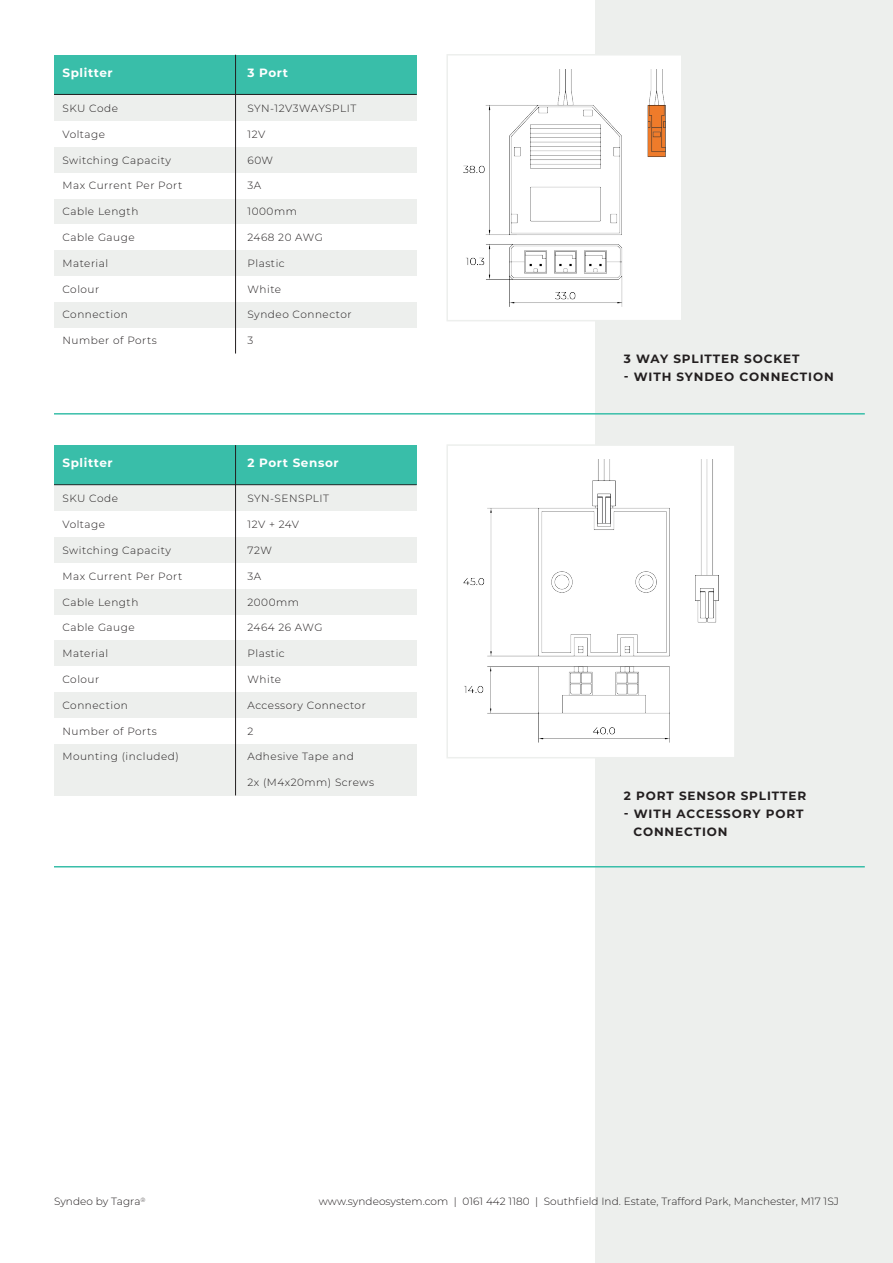
<style>
.page{position:relative;width:893px;height:1263px;background:#fff}
.page>*{position:absolute;margin:0;border:0;box-sizing:border-box;transform-origin:0 0}
.t1{font:700 12px/18px "Montserrat";letter-spacing:.075em;color:#231f20}
.t2{font:700 12px "Montserrat";letter-spacing:.05em;color:#fff}
.t3{font:300 10.5px "Montserrat";letter-spacing:.05em;color:#231f20}
.t4{font:300 10.5px "Montserrat";letter-spacing:.005em;color:#231f20}
.t5{font:300 6.15px "Montserrat";color:#231f20}
.s1{color:#edefed}
</style>
<div class="page">
<div style="left:595px;top:0;width:298px;height:1263px;background:#edefed"></div>
<div style="left:54px;top:55px;width:363px;height:39px;background:#39bea9"></div>
<div style="left:54px;top:95px;width:363px;height:26px;background:#edefed"></div>
<div style="left:54px;top:147px;width:363px;height:26px;background:#edefed"></div>
<div style="left:54px;top:199px;width:363px;height:25px;background:#edefed"></div>
<div style="left:54px;top:250px;width:363px;height:26px;background:#edefed"></div>
<div style="left:54px;top:302px;width:363px;height:26px;background:#edefed"></div>
<hr style="left:235px;top:55px;width:1px;height:298px;background:#231f20">
<hr style="left:54px;top:94px;width:363px;height:1px;background:#231f20">
<div style="left:446px;top:54px;width:236px;height:267px;background:#fff;border:2px solid #edefed"></div>
<img style="left:463px;top:70px;width:202px;height:237px">
<hr style="left:54px;top:413px;width:811px;height:2px;background:#39bea9">
<div style="left:54px;top:445px;width:363px;height:40px;background:#39bea9"></div>
<div style="left:54px;top:486px;width:363px;height:25px;background:#edefed"></div>
<div style="left:54px;top:537px;width:363px;height:26px;background:#edefed"></div>
<div style="left:54px;top:589px;width:363px;height:26px;background:#edefed"></div>
<div style="left:54px;top:640px;width:363px;height:26px;background:#edefed"></div>
<div style="left:54px;top:692px;width:363px;height:26px;background:#edefed"></div>
<div style="left:54px;top:744px;width:363px;height:26px;background:#edefed"></div>
<div style="left:54px;top:770px;width:363px;height:25px;background:#edefed"></div>
<hr style="left:235px;top:445px;width:1px;height:350px;background:#231f20">
<hr style="left:54px;top:484px;width:363px;height:1px;background:#231f20">
<div style="left:446px;top:444px;width:290px;height:314px;background:#fff;border:2px solid #edefed"></div>
<img style="left:463px;top:460px;width:256px;height:282px">
<hr style="left:54px;top:866px;width:811px;height:1px;background:#39bea9">
<p class="t2" style="left:63px;top:64px;width:52px">Splitter</p>
<p class="t2" style="left:248px;top:64px;width:42px">3 Port</p>
<p class="t3" style="left:63px;top:101px;width:57px">SKU Code</p>
<p class="t3" style="left:63px;top:127px;width:44px">Voltage</p>
<p class="t3" style="left:63px;top:153px;width:110px">Switching Capacity</p>
<p class="t3" style="left:63px;top:179px;width:121px">Max Current Per Port</p>
<p class="t3" style="left:63px;top:204px;width:77px">Cable Length</p>
<p class="t3" style="left:63px;top:230px;width:74px">Cable Gauge</p>
<p class="t3" style="left:63px;top:256px;width:47px">Material</p>
<p class="t3" style="left:63px;top:282px;width:38px">Colour</p>
<p class="t3" style="left:63px;top:308px;width:67px">Connection</p>
<p class="t3" style="left:63px;top:333px;width:96px">Number of Ports</p>
<p class="t3" style="left:247px;top:101px;width:110px">SYN-12V3WAYSPLIT</p>
<p class="t3" style="left:247px;top:127px;width:19px">12V</p>
<p class="t3" style="left:247px;top:153px;width:27px">60W</p>
<p class="t3" style="left:247px;top:179px;width:15px">3A</p>
<p class="t3" style="left:247px;top:204px;width:51px">1000mm</p>
<p class="t3" style="left:247px;top:230px;width:77px">2468 20 AWG</p>
<p class="t3" style="left:247px;top:256px;width:39px">Plastic</p>
<p class="t3" style="left:247px;top:282px;width:35px">White</p>
<p class="t3" style="left:247px;top:308px;width:106px">Syndeo Connector</p>
<p class="t3" style="left:247px;top:333px;width:7px">3</p>
<p class="t2" style="left:63px;top:454px;width:52px">Splitter</p>
<p class="t2" style="left:248px;top:454px;width:93px">2 Port Sensor</p>
<p class="t3" style="left:63px;top:491px;width:57px">SKU Code</p>
<p class="t3" style="left:63px;top:517px;width:44px">Voltage</p>
<p class="t3" style="left:63px;top:543px;width:110px">Switching Capacity</p>
<p class="t3" style="left:63px;top:569px;width:121px">Max Current Per Port</p>
<p class="t3" style="left:63px;top:595px;width:77px">Cable Length</p>
<p class="t3" style="left:63px;top:620px;width:74px">Cable Gauge</p>
<p class="t3" style="left:63px;top:646px;width:47px">Material</p>
<p class="t3" style="left:63px;top:672px;width:38px">Colour</p>
<p class="t3" style="left:63px;top:698px;width:67px">Connection</p>
<p class="t3" style="left:63px;top:724px;width:96px">Number of Ports</p>
<p class="t3" style="left:63px;top:749px;width:118px">Mounting (included)</p>
<p class="t3" style="left:247px;top:491px;width:83px">SYN-SENSPLIT</p>
<p class="t3" style="left:247px;top:517px;width:53px">12V + 24V</p>
<p class="t3" style="left:247px;top:543px;width:26px">72W</p>
<p class="t3" style="left:247px;top:569px;width:15px">3A</p>
<p class="t3" style="left:247px;top:595px;width:53px">2000mm</p>
<p class="t3" style="left:247px;top:620px;width:76px">2464 26 AWG</p>
<p class="t3" style="left:247px;top:646px;width:39px">Plastic</p>
<p class="t3" style="left:247px;top:672px;width:35px">White</p>
<p class="t3" style="left:247px;top:698px;width:120px">Accessory Connector</p>
<p class="t3" style="left:247px;top:724px;width:7px">2</p>
<p class="t3" style="left:247px;top:749px;width:108px">Adhesive Tape and</p>
<p class="t3" style="left:247px;top:775px;width:128px">2x (M4x20mm) Screws</p>
<p class="t1" style="left:624px;top:349px;width:177px">3 WAY SPLITTER SOCKET</p>
<p class="t1" style="left:624px;top:367px;width:211px">- WITH SYNDEO CONNECTION</p>
<p class="t1" style="left:624px;top:786px;width:184px">2 PORT SENSOR SPLITTER</p>
<p class="t1" style="left:624px;top:804px;width:181px">- WITH ACCESSORY PORT <span class="s1">.-</span>CONNECTION</p>
<p class="t4" style="left:54px;top:1194px;width:88px">Syndeo by Tagra</p>
<p class="t4" style="left:319px;top:1194px;width:522px">www.syndeosystem.com | 0161 442 1180 | Southfield Ind. Estate, Trafford Park, Manchester, M17 1SJ</p>
<p class="t5" style="left:140px;top:1195px;width:6px">®</p>
</div>
